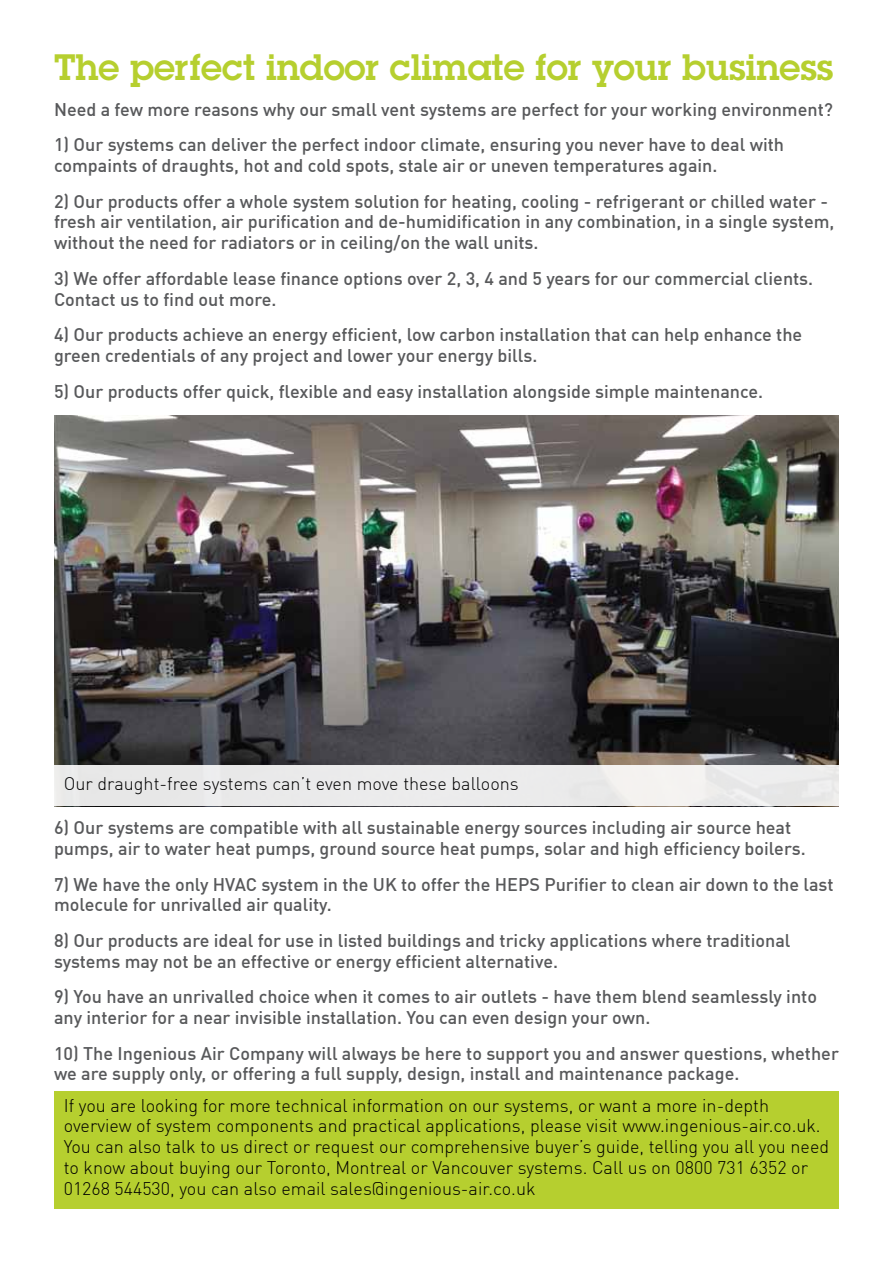
<style>
.page{position:relative;width:893px;height:1263px;background:#fff}
.page>*{position:absolute;margin:0;border:0;box-sizing:border-box;transform-origin:0 0}
.t1{font:600 36px "Lubalin Graph Std";color:#b6cf2f}
.t2{font:500 18px/20.7px "DIN Offc";color:#58595b}
.t3{font:300 18px/20.7px "DIN Offc";color:#000}
</style>
<div class="page">
<div style="left:54px;top:1091px;width:785px;height:118px;background:#b6cf2f"></div>
<img style="left:54px;top:416px;width:785px;height:349px">
<div style="left:49px;top:765px;width:806px;height:41px;background:#ebebeb"></div>
<h1 class="t1" style="left:54px;top:43px;width:781px">The perfect indoor climate for your business</h1>
<p class="t2" style="left:54px;top:98px;width:780px">Need a few more reasons why our small vent systems are perfect for your working environment?</p>
<p class="t2" style="left:54px;top:134px;width:732px">1) Our systems can deliver the perfect indoor climate, ensuring you never have to deal with compaints of draughts, hot and cold spots, stale air or uneven temperatures again.</p>
<p class="t2" style="left:54px;top:190px;width:782px">2) Our products offer a whole system solution for heating, cooling - refrigerant or chilled water - fresh air ventilation, air purification and de-humidification in any combination, in a single system, without the need for radiators or in ceiling/on the wall units.</p>
<p class="t2" style="left:54px;top:267px;width:761px">3) We offer affordable lease finance options over 2, 3, 4 and 5 years for our commercial clients.<br>Contact us to find out more.</p>
<p class="t2" style="left:54px;top:324px;width:750px">4) Our products achieve an energy efficient, low carbon installation that can help enhance the green credentials of any project and lower your energy bills.</p>
<p class="t2" style="left:54px;top:380px;width:711px">5) Our products offer quick, flexible and easy installation alongside simple maintenance.</p>
<p class="t3" style="left:64px;top:772px;width:456px">Our draught-free systems can’t even move these balloons</p>
<p class="t2" style="left:54px;top:817px;width:753px">6) Our systems are compatible with all sustainable energy sources including air source heat pumps, air to water heat pumps, ground source heat pumps, solar and high efficiency boilers.</p>
<p class="t2" style="left:54px;top:873px;width:781px">7) We have the only HVAC system in the UK to offer the HEPS Purifier to clean air down to the last molecule for unrivalled air quality.</p>
<p class="t2" style="left:54px;top:929px;width:738px">8) Our products are ideal for use in listed buildings and tricky applications where traditional systems may not be an effective or energy efficient alternative.</p>
<p class="t2" style="left:54px;top:986px;width:764px">9) You have an unrivalled choice when it comes to air outlets - have them blend seamlessly into any interior for a near invisible installation. You can even design your own.</p>
<p class="t2" style="left:54px;top:1042px;width:786px">10) The Ingenious Air Company will always be here to support you and answer questions, whether we are supply only, or offering a full supply, design, install and maintenance package.</p>
<p class="t3" style="left:64px;top:1095px;width:767px">If you are looking for more technical information on our systems, or want a more in-depth overview of system components and practical applications, please visit www.ingenious-air.co.uk.<br>You can also talk to us direct or request our comprehensive buyer’s guide, telling you all you need to know about buying our Toronto, Montreal or Vancouver systems. Call us on 0800 731 6352 or 01268 544530, you can also email sales@ingenious-air.co.uk</p>
</div>
